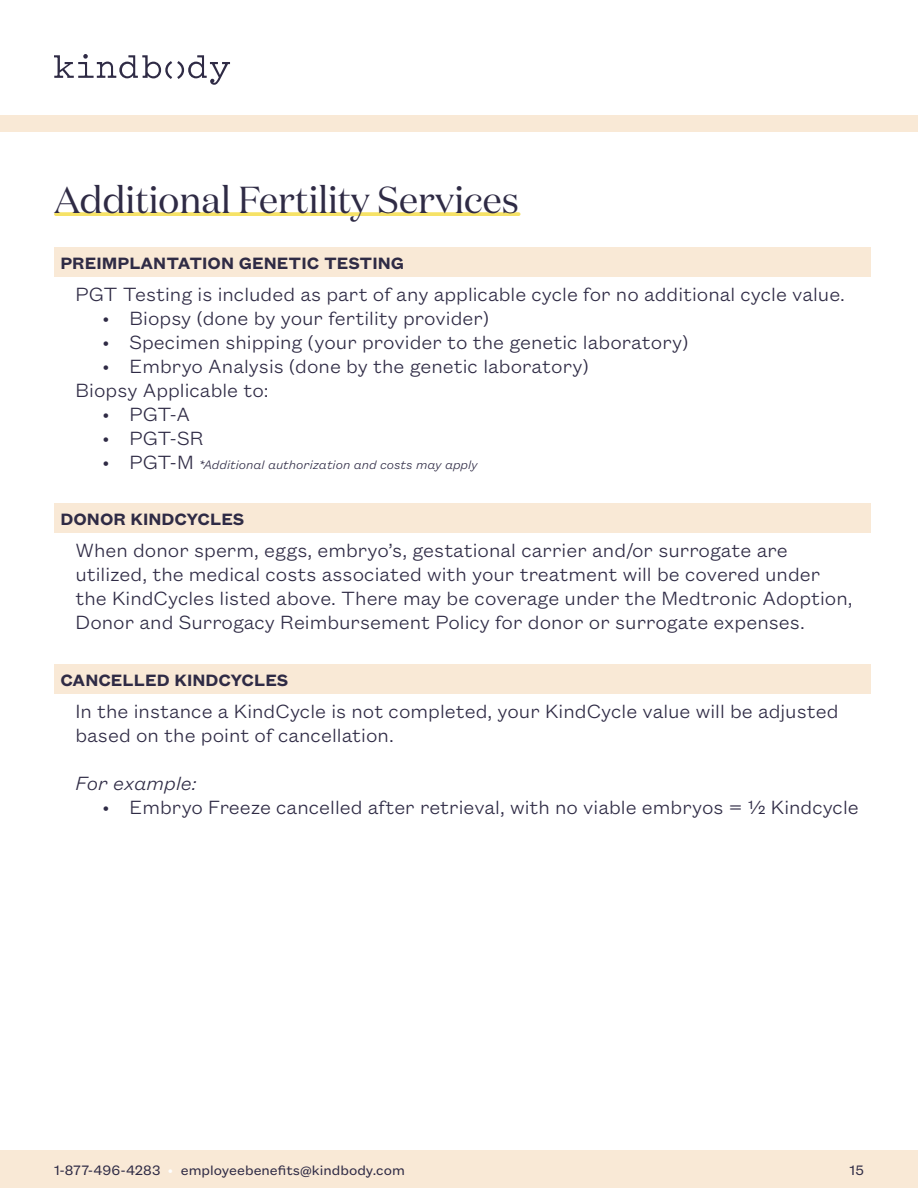
<style>
.page{position:relative;width:918px;height:1188px;background:#fff}
.page>*{position:absolute;margin:0;border:0;box-sizing:border-box;transform-origin:0 0}
.t1{font:37.5px "Domaine Display";color:#2f2b45}
.t2{font:300 21px/24px "Founders Grotesk Text";color:#2f2b45}
.t3{font:italic 300 21px "Founders Grotesk Text";color:#2f2b45}
.t4{font:600 18px "Founders Grotesk Text";color:#2f2b45}
.t5{font:15px "Founders Grotesk Text";color:#2f2b45}
.t6{font:italic 300 13.5px "Founders Grotesk Text";color:#2f2b45}
.s1{font-style:normal;font-size:21px}
.s2{color:#fff}
</style>
<div class="page">
<svg style="left:54px;top:54px;width:176px;height:31px"></svg>
<div style="left:0;top:1150px;width:918px;height:38px;background:#f9e9d6"></div>
<div style="left:54px;top:504px;width:816px;height:29px;background:#f9e9d6"></div>
<div style="left:54px;top:247px;width:816px;height:30px;background:#f9e9d6"></div>
<svg style="left:56px;top:212px;width:463px;height:4px;background:#f6e36f"></svg>
<div style="left:0;top:115px;width:918px;height:16px;background:#f9e9d6"></div>
<div style="left:54px;top:664px;width:816px;height:30px;background:#f9e9d6"></div>
<p class="t1" style="left:54px;top:177px;width:466px">Additional Fertility Services</p>
<p class="t4" style="left:60px;top:251px;width:345px">PREIMPLANTATION GENETIC TESTING</p>
<p class="t2" style="left:75px;top:281px;width:771px">PGT Testing is included as part of any applicable cycle for no additional cycle value.</p>
<p class="t2" style="left:102px;top:305px;width:388px">• Biopsy (done by your fertility provider)</p>
<p class="t2" style="left:102px;top:329px;width:587px">• Specimen shipping (your provider to the genetic laboratory)</p>
<p class="t2" style="left:102px;top:353px;width:488px">• Embryo Analysis (done by the genetic laboratory)</p>
<p class="t2" style="left:75px;top:377px;width:195px">Biopsy Applicable to:</p>
<p class="t2" style="left:102px;top:401px;width:89px">• PGT-A</p>
<p class="t2" style="left:102px;top:425px;width:103px">• PGT-SR</p>
<p class="t6" style="left:102px;top:456px;width:377px"><span class="s1">• PGT-M</span> *Additional authorization and costs may apply</p>
<p class="t4" style="left:60px;top:507px;width:185px">DONOR KINDCYCLES</p>
<p class="t2" style="left:75px;top:537px;width:714px">When donor sperm, eggs, embryo’s, gestational carrier and/or surrogate are</p>
<p class="t2" style="left:75px;top:561px;width:746px">utilized, the medical costs associated with your treatment will be covered under</p>
<p class="t2" style="left:75px;top:585px;width:779px">the KindCycles listed above. There may be coverage under the Medtronic Adoption,<br>Donor and Surrogacy Reimbursement Policy for donor or surrogate expenses.</p>
<p class="t4" style="left:60px;top:668px;width:229px">CANCELLED KINDCYCLES</p>
<p class="t2" style="left:75px;top:698px;width:765px">In the instance a KindCycle is not completed, your KindCycle value will be adjusted</p>
<p class="t2" style="left:75px;top:722px;width:320px">based on the point of cancellation.</p>
<p class="t3" style="left:75px;top:769px;width:123px">For example:</p>
<p class="t2" style="left:102px;top:794px;width:758px">• Embryo Freeze cancelled after retrieval, with no viable embryos = ½ Kindcycle</p>
<p class="t5" style="left:54px;top:1160px;width:352px">1-877-496-4283 <span class="s2">•</span> employeebenefits@kindbody.com</p>
<p class="t5" style="left:850px;top:1160px;width:16px">15</p>
</div>
